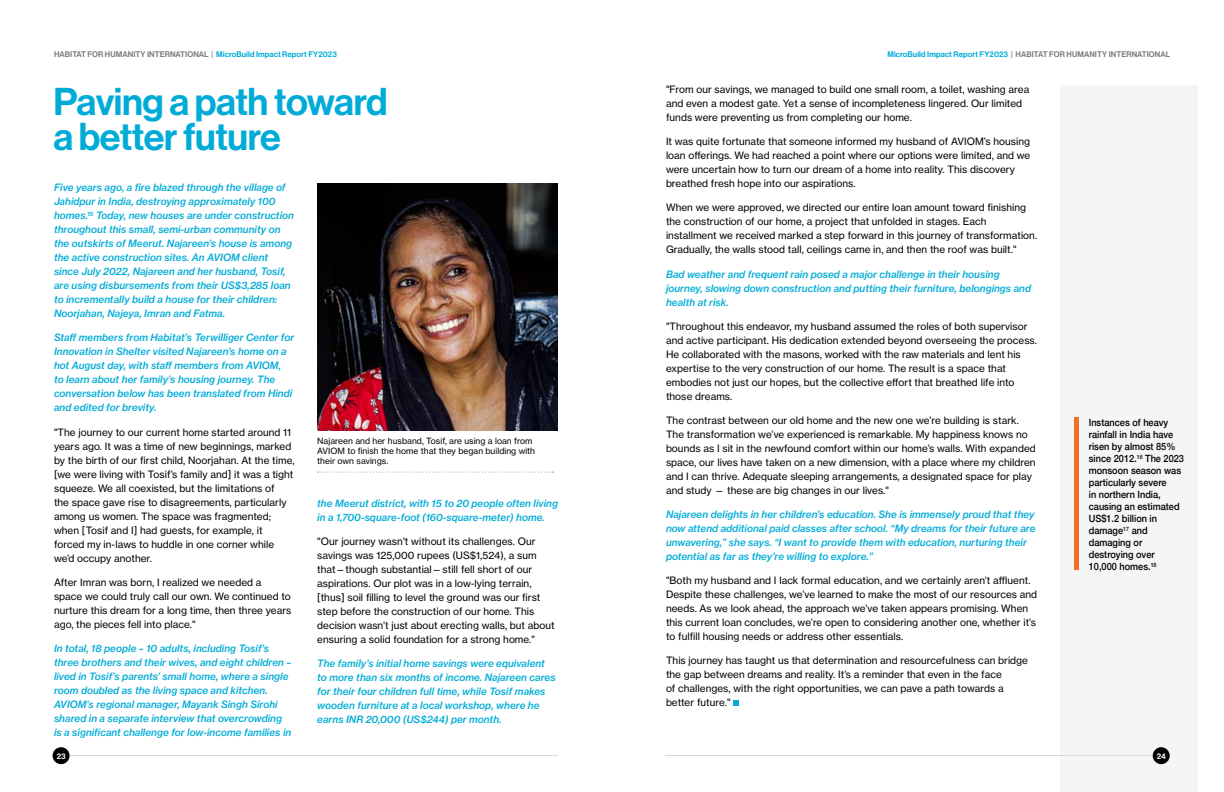
<style>
.page{position:relative;width:1224px;height:792px;background:#fff}
.page>*{position:absolute;margin:0;border:0;box-sizing:border-box;transform-origin:0 0}
.t1{font:38px/35px "N Haas Grotesk DS Pro 65 Md";letter-spacing:-.01em;color:#00acd7}
.t2{font:10px/14px "N Haas Grotesk TX Pro 55 Rg";letter-spacing:.005em;color:#000}
.t3{font:10px/14px "N Haas Grotesk TX Pro 66 Md It";letter-spacing:.005em;color:#00acd7}
.t4{font:500 10px/12px "Helvetica Neue";color:#000;scale:.92 1}
.t5{font:8.5px/10px "N Haas Grotesk TX Pro 55 Rg";letter-spacing:.005em;color:#000}
.t6{font:8px "N Haas Grotesk DS Pro 65 Md";letter-spacing:.01em;color:#797d82}
.t7{font:8px "N Haas Grotesk DS Pro 65 Md";color:#fff}
.s1{color:#00acd7}
</style>
<div class="page">
<div style="left:1061px;top:86px;width:137px;height:706px;background:#f4f5f5"></div>
<hr style="left:665px;top:755px;width:490px;height:1px;background:#d7d8da">
<div style="left:1153px;top:747px;width:17px;height:17px;background:#000;border-radius:50%"></div>
<hr style="left:70px;top:755px;width:488px;height:1px;background:#d7d8da">
<div style="left:53px;top:747px;width:17px;height:17px;background:#000;border-radius:50%"></div>
<hr style="left:1075px;top:418px;width:4px;height:152px;background:#f36f21">
<img style="left:317px;top:184px;width:241px;height:247px">
<svg style="left:733px;top:700px;width:6px;height:6px"></svg>
<svg style="left:318px;top:472px;width:235px;height:1px"></svg>
<p class="t6" style="left:54px;top:50px;width:284px">HABITAT FOR HUMANITY INTERNATIONAL | <span class="s1">MicroBuild Impact Report FY2023</span></p>
<h1 class="t1" style="left:53px;top:85px;width:336px">Paving a path toward a better future</h1>
<p class="t3" style="left:54px;top:181px;width:241px">Five years ago, a fire blazed through the village of Jahidpur in India, destroying approximately 100 homes.<sup>15</sup> Today, new houses are under construction throughout this small, semi-urban community on the outskirts of Meerut. Najareen’s house is among the active construction sites. An AVIOM client since July 2022, Najareen and her husband, Tosif, are using disbursements from their US$3,285 loan to incrementally build a house for their children:<br>Noorjahan, Najeya, Imran and Fatma.</p>
<p class="t3" style="left:54px;top:331px;width:242px">Staff members from Habitat’s Terwilliger Center for Innovation in Shelter visited Najareen’s home on a hot August day, with staff members from AVIOM,<br>to learn about her family’s housing journey. The conversation below has been translated from Hindi and edited for brevity.</p>
<p class="t2" style="left:54px;top:425px;width:242px">"The journey to our current home started around 11 years ago. It was a time of new beginnings, marked by the birth of our first child, Noorjahan. At the time, [we were living with Tosif’s family and] it was a tight squeeze. We all coexisted, but the limitations of<br>the space gave rise to disagreements, particularly among us women. The space was fragmented; when [Tosif and I] had guests, for example, it forced my in-laws to huddle in one corner while we’d occupy another.</p>
<p class="t2" style="left:54px;top:575px;width:239px">After Imran was born, I realized we needed a space we could truly call our own. We continued to nurture this dream for a long time, then three years ago, the pieces fell into place."</p>
<p class="t3" style="left:54px;top:641px;width:239px">In total, 18 people – 10 adults, including Tosif’s three brothers and their wives, and eight children – lived in Tosif’s parents’ small home, where a single room doubled as the living space and kitchen.<br>AVIOM’s regional manager, Mayank Singh Sirohi shared in a separate interview that overcrowding is a significant challenge for low-income families in</p>
<p class="t5" style="left:317px;top:436px;width:219px">Najareen and her husband, Tosif, are using a loan from<br>AVIOM to finish the home that they began building with their own savings.</p>
<p class="t3" style="left:317px;top:496px;width:242px">the Meerut district, with 15 to 20 people often living in a 1,700-square-foot (160-square-meter) home.</p>
<p class="t2" style="left:317px;top:534px;width:239px">"Our journey wasn't without its challenges. Our savings was 125,000 rupees (US$1,524), a sum that—though substantial—still fell short of our aspirations. Our plot was in a low-lying terrain, [thus] soil filling to level the ground was our first step before the construction of our home. This decision wasn’t just about erecting walls, but about ensuring a solid foundation for a strong home."</p>
<p class="t3" style="left:317px;top:656px;width:240px">The family’s initial home savings were equivalent to more than six months of income. Najareen cares for their four children full time, while Tosif makes wooden furniture at a local workshop, where he earns INR 20,000 (US$244) per month.</p>
<p class="t7" style="left:57px;top:751px;width:10px">23</p>
<p class="t6" style="left:887px;top:50px;width:284px"><span class="s1">MicroBuild Impact Report FY2023</span> | HABITAT FOR HUMANITY INTERNATIONAL</p>
<p class="t2" style="left:666px;top:83px;width:365px">"From our savings, we managed to build one small room, a toilet, washing area and even a modest gate. Yet a sense of incompleteness lingered. Our limited funds were preventing us from completing our home.</p>
<p class="t2" style="left:666px;top:135px;width:366px">It was quite fortunate that someone informed my husband of AVIOM’s housing loan offerings. We had reached a point where our options were limited, and we were uncertain how to turn our dream of a home into reality. This discovery breathed fresh hope into our aspirations.</p>
<p class="t2" style="left:666px;top:201px;width:373px">When we were approved, we directed our entire loan amount toward finishing the construction of our home, a project that unfolded in stages. Each installment we received marked a step forward in this journey of transformation.<br>Gradually, the walls stood tall, ceilings came in, and then the roof was built."</p>
<p class="t3" style="left:666px;top:267px;width:367px">Bad weather and frequent rain posed a major challenge in their housing journey, slowing down construction and putting their furniture, belongings and health at risk.</p>
<p class="t2" style="left:666px;top:319px;width:373px">"Throughout this endeavor, my husband assumed the roles of both supervisor and active participant. His dedication extended beyond overseeing the process.<br>He collaborated with the masons, worked with the raw materials and lent his expertise to the very construction of our home. The result is a space that embodies not just our hopes, but the collective effort that breathed life into those dreams.</p>
<p class="t2" style="left:666px;top:413px;width:371px">The contrast between our old home and the new one we’re building is stark.<br>The transformation we’ve experienced is remarkable. My happiness knows no bounds as I sit in the newfound comfort within our home’s walls. With expanded space, our lives have taken on a new dimension, with a place where my children and I can thrive. Adequate sleeping arrangements, a designated space for play and study — these are big changes in our lives."</p>
<p class="t3" style="left:666px;top:507px;width:371px">Najareen delights in her children’s education. She is immensely proud that they now attend additional paid classes after school. “My dreams for their future are unwavering,” she says. “I want to provide them with education, nurturing their potential as far as they’re willing to explore.”</p>
<p class="t2" style="left:666px;top:573px;width:373px">"Both my husband and I lack formal education, and we certainly aren’t affluent.<br>Despite these challenges, we’ve learned to make the most of our resources and needs. As we look ahead, the approach we’ve taken appears promising. When this current loan concludes, we’re open to considering another one, whether it’s to fulfill housing needs or address other essentials.</p>
<p class="t2" style="left:666px;top:653px;width:364px">This journey has taught us that determination and resourcefulness can bridge the gap between dreams and reality. It’s a reminder that even in the face<br>of challenges, with the right opportunities, we can pave a path towards a better future."</p>
<p class="t4" style="left:1089px;top:416px;width:105px">Instances of heavy rainfall in India have risen by almost 85% since 2012.<sup>16</sup> The 2023 monsoon season was particularly severe<br>in northern India, causing an estimated<br>US$1.2 billion in damage<sup>17</sup> and damaging or destroying over<br>10,000 homes.<sup>18</sup></p>
<p class="t7" style="left:1157px;top:751px;width:11px">24</p>
</div>
